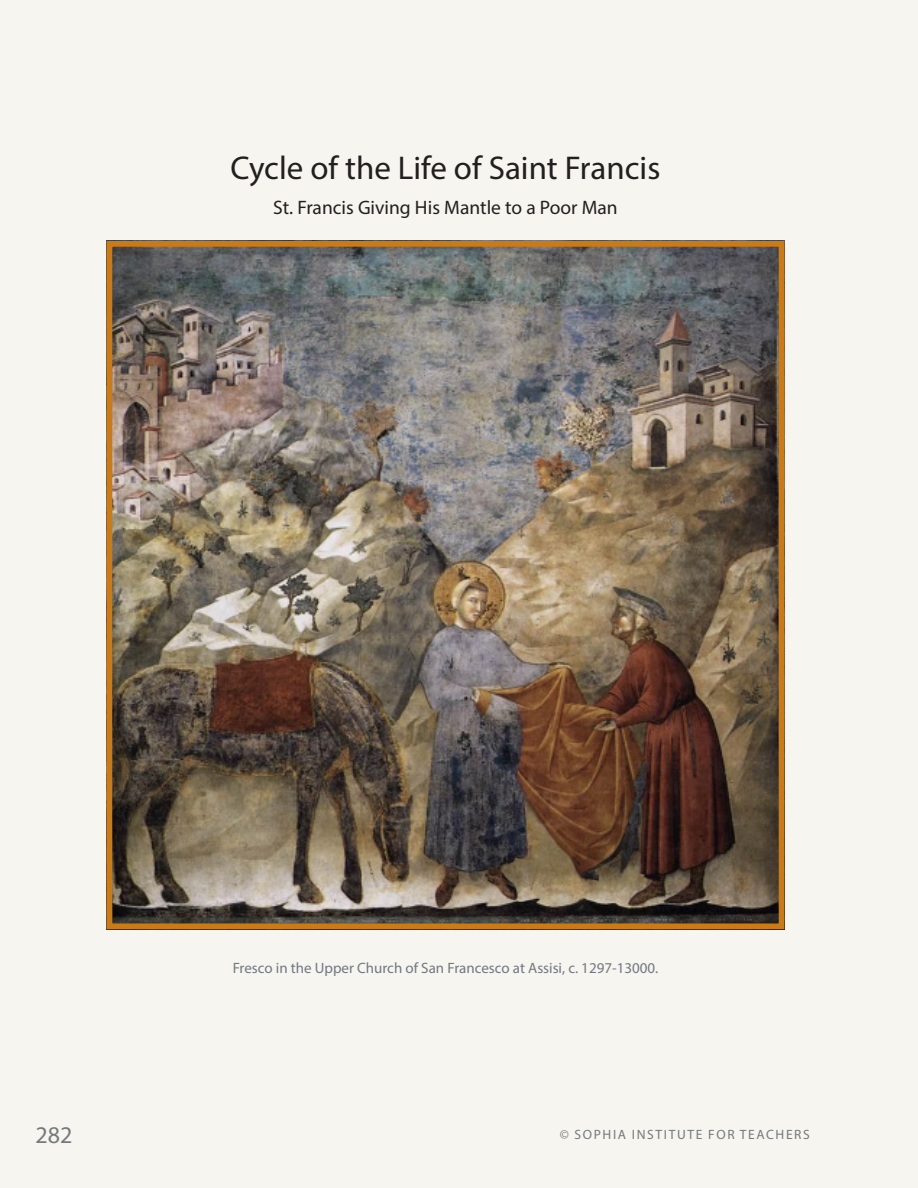
<style>
.page{position:relative;width:918px;height:1188px;background:#fff}
.page>*{position:absolute;margin:0;border:0;box-sizing:border-box;transform-origin:0 0}
.Art_title{font:33px "Myriad Pro";color:#231f20}
.t1{font:24px "Myriad Pro";color:#76787b}
.No_Spacing{font:19.5px "Myriad Pro";color:#231f20}
.Body_text{font:15px "Myriad Pro";color:#727781}
.t2{font:13.5px "Myriad Pro";letter-spacing:.12em;color:#76787b}
</style>
<div class="page">
<div style="left:0;top:0;width:917px;height:1188px;background:#f6f5ef"></div>
<img style="left:114px;top:248px;width:663px;height:674px">
<div style="left:107px;top:241px;width:677px;height:688px;border:6px solid #cb7a16"></div>
<p class="Art_title" style="left:231px;top:148px;width:431px">Cycle of the Life of Saint Francis</p>
<p class="No_Spacing" style="left:273px;top:196px;width:346px">St. Francis Giving His Mantle to a Poor Man</p>
<h2 class="t1" style="left:36px;top:1120px;width:38px">282</h2>
<p class="Body_text" style="left:233px;top:958px;width:427px">Fresco in the Upper Church of San Francesco at Assisi, c. 1297-13000.</p>
<p class="t2" style="left:560px;top:1126px;width:252px">© SOPHIA INSTITUTE FOR TEACHERS</p>
</div>
